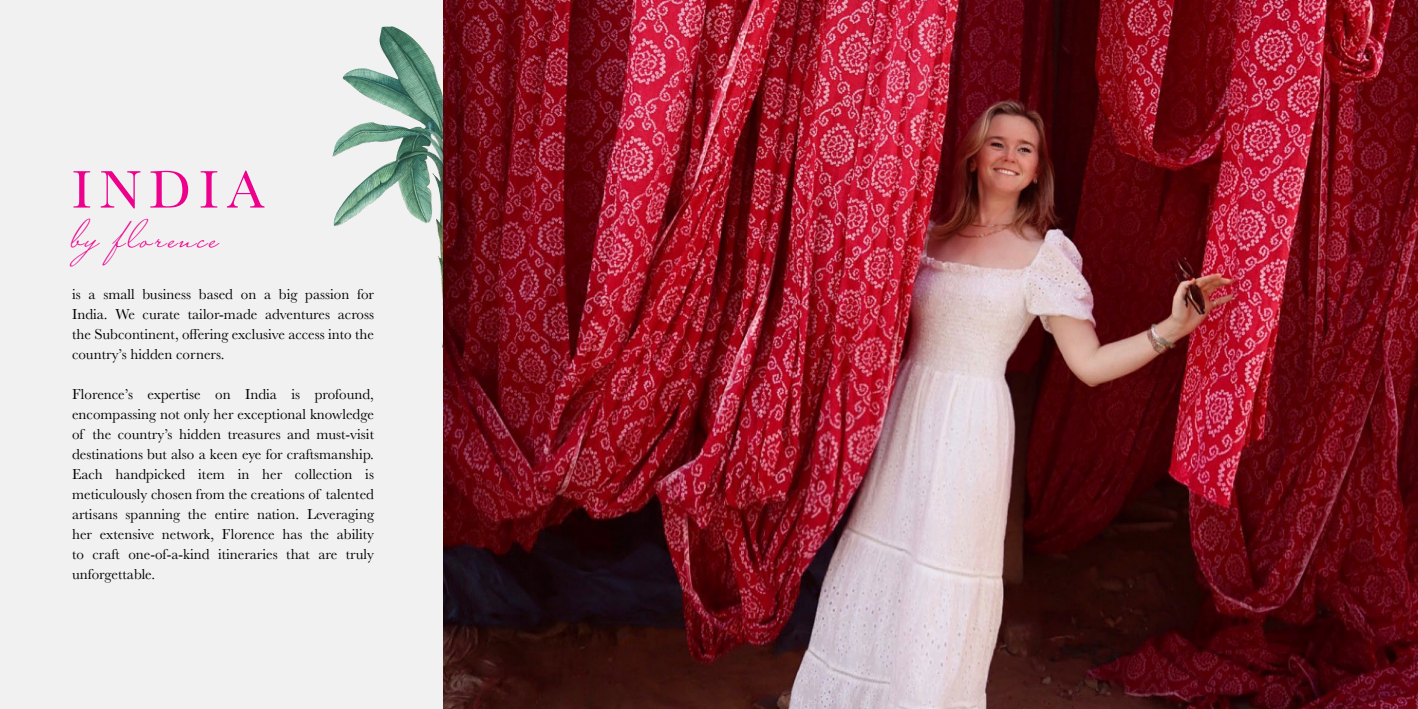
<style>
.page{position:relative;width:1418px;height:709px;background:#fff}
.page>*{position:absolute;margin:0;border:0;box-sizing:border-box;transform-origin:0 0}
.t1{font:54.88px "Baskerville";letter-spacing:.15em;color:#ec008c}
.t2{font:44.62px "Mr Sheffield";letter-spacing:.05em;color:#ec008c}
.t3{font:15px/20px "Baskerville";color:#000;text-align:justify}
</style>
<div class="page">
<div style="left:0;top:0;width:466px;height:709px;background:#f1f1f2"></div>
<img style="left:332px;top:27px;width:111px;height:321px">
<img style="left:443px;top:0;width:974px;height:709px">
<h1 class="t1" style="left:72px;top:155px;width:193px">INDIA</h1>
<h2 class="t2" style="left:72px;top:206px;width:149px">by florence</h2>
<p class="t3" style="left:72px;top:284px;width:303px">is a small business based on a big passion for India. We curate tailor-made adventures across the Subcontinent, offering exclusive access into the country’s hidden corners.</p>
<p class="t3" style="left:72px;top:384px;width:303px">Florence’s expertise on India is profound, encompassing not only her exceptional knowledge of the country’s hidden treasures and must-visit destinations but also a keen eye for craftsmanship.<br>Each handpicked item in her collection is meticulously chosen from the creations of talented artisans spanning the entire nation. Leveraging her extensive network, Florence has the ability to craft one-of-a-kind itineraries that are truly unforgettable.</p>
</div>
